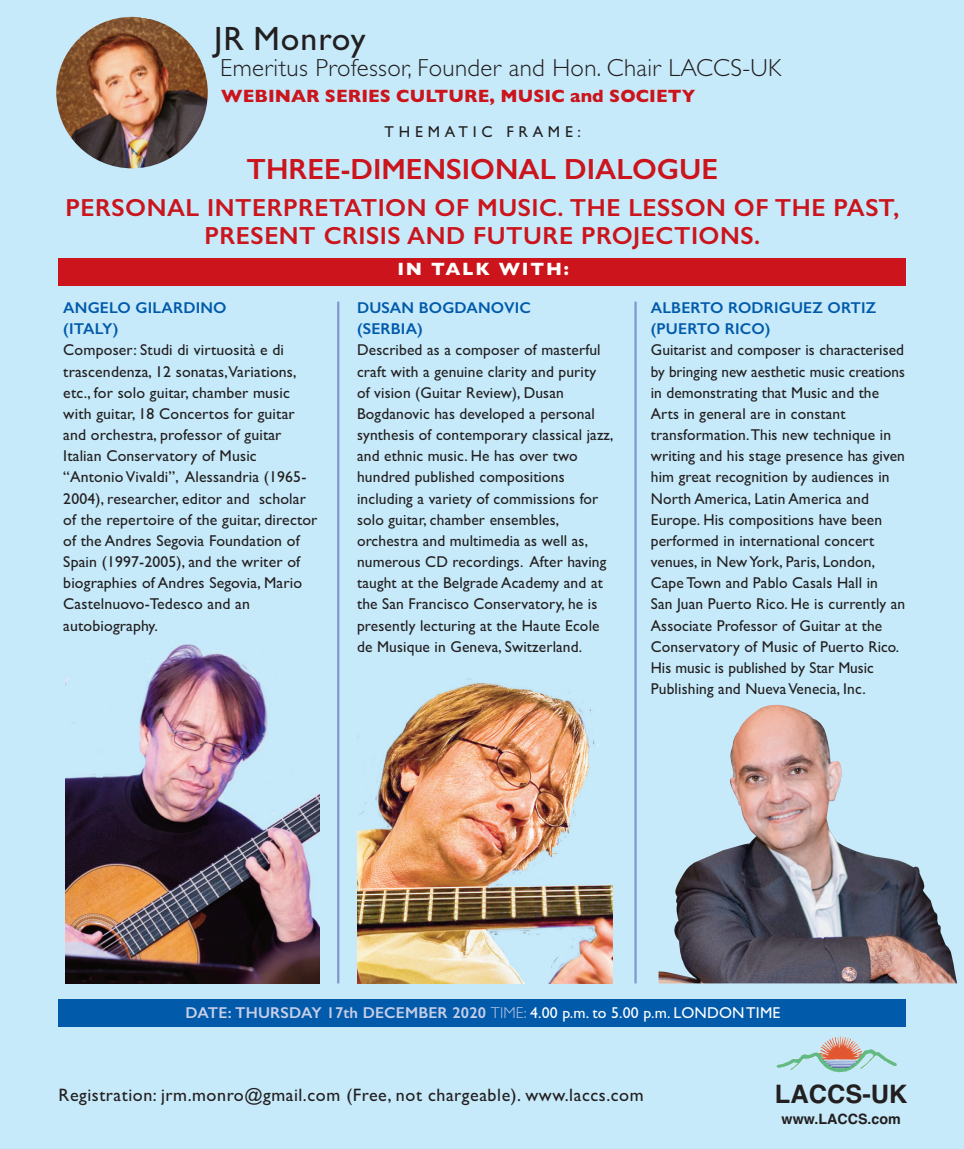
<style>
.page{position:relative;width:964px;height:1149px;background:#fff}
.page>*{position:absolute;margin:0;border:0;box-sizing:border-box;transform-origin:0 0}
.t1{font:33.75px "Gill Sans";letter-spacing:.03em;color:#231f20}
.t2{font:600 29.25px "Gill Sans";color:#cb141c}
.t3{font:700 25.43px "Helvetica";color:#231f20}
.t4{font:600 24.75px/28.8px "Gill Sans";letter-spacing:.02em;color:#cb141c;text-align:center}
.t5{font:300 24.75px "Gill Sans";letter-spacing:.015em;color:#231f20}
.t6{font:18px "Gill Sans";letter-spacing:.03em;color:#231f20}
.t7{font:700 18px "Gill Sans";letter-spacing:.005em;color:#cb141c}
.t8{font:700 18px "Gill Sans";letter-spacing:.1em;color:#fff}
.t9{font:15.75px/21.2px "Gill Sans";letter-spacing:.01em;color:#231f20}
.t10{font:600 15.75px/21.2px "Gill Sans";letter-spacing:.01em;color:#015aaa}
.t11{font:600 15.75px "Gill Sans";letter-spacing:.01em;color:#c7cee8}
.t12{font:15.75px "Gill Sans";letter-spacing:.3em;color:#231f20}
.t13{font:700 14.17px "Helvetica";color:#231f20}
.s1{font-weight:300}
.s2{font-weight:400;color:#fff}
</style>
<div class="page">
<div style="left:0;top:0;width:963px;height:1148px;background:#c6eafa"></div>
<div style="left:59px;top:258px;width:846px;height:27px;background:#cb141c"></div>
<div style="left:59px;top:999px;width:846px;height:27px;background:#015aaa"></div>
<img style="left:56px;top:17px;width:152px;height:151px;border-radius:50%">
<img style="left:840px;top:1036px;width:20px;height:17px">
<img style="left:357px;top:678px;width:255px;height:305px">
<img style="left:66px;top:639px;width:253px;height:344px">
<img style="left:658px;top:704px;width:298px;height:279px">
<hr style="left:337px;top:301px;width:2px;height:682px;background:#8197cd">
<hr style="left:634px;top:301px;width:2px;height:682px;background:#8197cd">
<h1 class="t1" style="left:214px;top:27px;width:153px">JR Monroy</h1>
<h3 class="t5" style="left:220px;top:59px;width:562px">Emeritus Professor, Founder and Hon. Chair LACCS-UK</h3>
<p class="t7" style="left:221px;top:90px;width:475px">WEBINAR SERIES CULTURE, MUSIC and SOCIETY</p>
<p class="t12" style="left:384px;top:127px;width:198px">THEMATIC FRAME:</p>
<h2 class="t2" style="left:246px;top:152px;width:473px">THREE-DIMENSIONAL DIALOGUE</h2>
<h3 class="t4" style="left:66px;top:192px;width:834px">PERSONAL INTERPRETATION OF MUSIC. THE LESSON OF THE PAST,<br>PRESENT CRISIS AND FUTURE PROJECTIONS.</h3>
<p class="t10" style="left:63px;top:297px;width:165px">ANGELO GILARDINO (ITALY)</p>
<p class="t9" style="left:63px;top:341px;width:256px">Composer: Studi di virtuosità e di trascendenza, 12 sonatas,Variations, etc., for solo guitar, chamber music with guitar, 18 Concertos for guitar and orchestra, professor of guitar Italian Conservatory of Music “Antonio Vivaldi”, Alessandria (1965- 2004), researcher, editor and scholar of the repertoire of the guitar, director of the Andres Segovia Foundation of Spain (1997-2005), and the writer of biographies of Andres Segovia, Mario Castelnuovo-Tedesco and an autobiography.</p>
<p class="t8" style="left:397px;top:263px;width:173px">IN TALK WITH:</p>
<p class="t10" style="left:357px;top:297px;width:175px">DUSAN BOGDANOVIC (SERBIA)</p>
<p class="t9" style="left:357px;top:341px;width:258px">Described as a composer of masterful craft with a genuine clarity and purity<br>of vision (Guitar Review), Dusan Bogdanovic has developed a personal synthesis of contemporary classical jazz, and ethnic music. He has over two hundred published compositions including a variety of commissions for solo guitar, chamber ensembles, orchestra and multimedia as well as, numerous CD recordings. After having taught at the Belgrade Academy and at the San Francisco Conservatory, he is presently lecturing at the Haute Ecole de Musique in Geneva, Switzerland.</p>
<p class="t10" style="left:650px;top:297px;width:227px">ALBERTO RODRIGUEZ ORTIZ (PUERTO RICO)</p>
<p class="t9" style="left:650px;top:341px;width:256px">Guitarist and composer is characterised by bringing new aesthetic music creations in demonstrating that Music and the Arts in general are in constant transformation. This new tech nique in writing and his stage presence has given him great recognition by audiences in North America, Latin America and Europe. His compositions have been performed in international concert venues, in New York, Paris, London, Cape Town and Pablo Casals Hall in<br>San Juan Puerto Rico. He is currently an Associate Professor of Guitar at the Conservatory of Music of Puerto Rico.<br>His music is published by Star Music Publishing and Nueva Venecia, Inc.</p>
<p class="t11" style="left:185px;top:1003px;width:596px">DATE: THURSDAY 17th DECEMBER 2020 <span class="s1">TIME:</span> <span class="s2">4.00 p.m. to 5.00 p.m. LONDON TIME</span></p>
<p class="t6" style="left:59px;top:1088px;width:586px">Registration: jrm.monro@gmail.com (Free, not chargeable). www.laccs.com</p>
<h3 class="t3" style="left:774px;top:1083px;width:134px">LACCS-UK</h3>
<p class="t13" style="left:781px;top:1113px;width:121px">www.LACCS.com</p>
</div>
